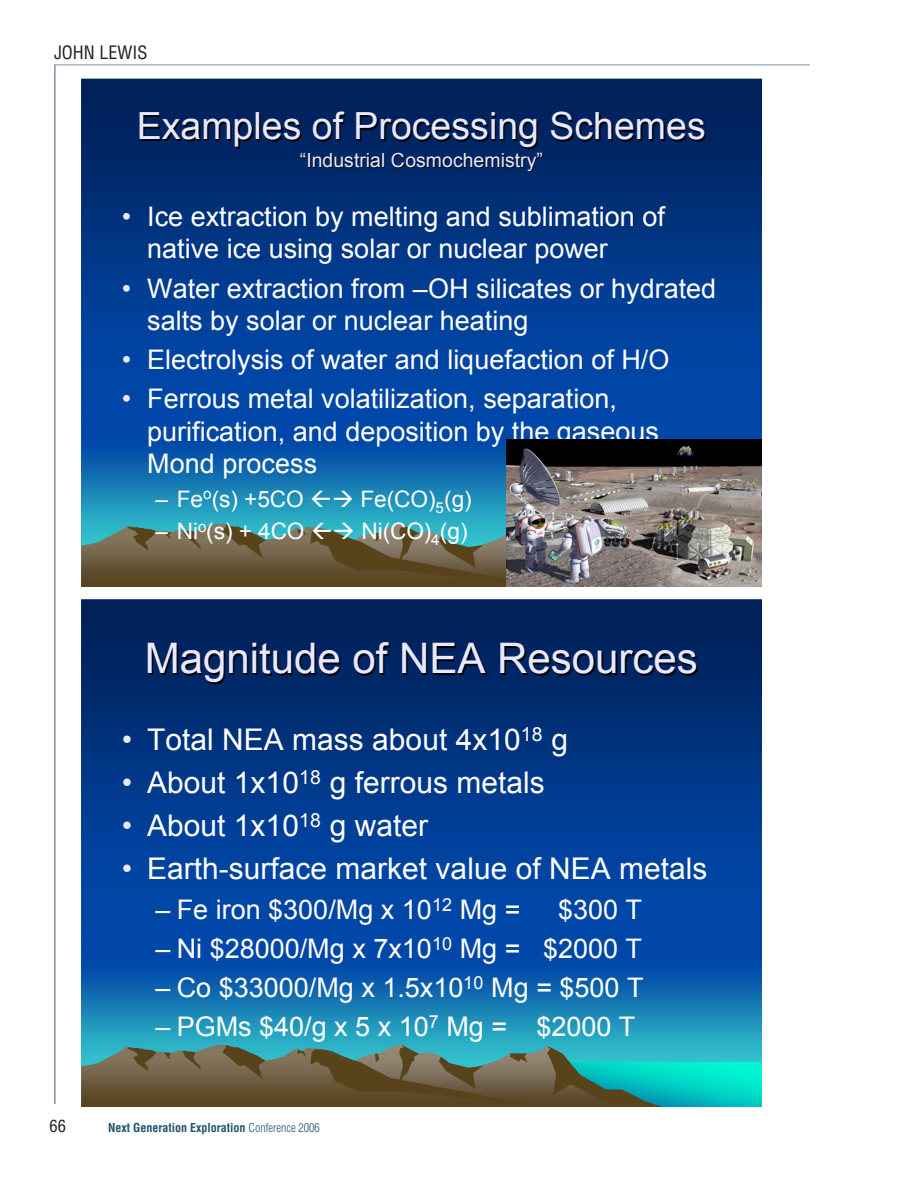
<style>
.page{position:relative;width:918px;height:1188px;background:#fff}
.page>*{position:absolute;margin:0;border:0;box-sizing:border-box;transform-origin:0 0}
.t1{font:42.15px "Arial";color:#e8e9ff}
.t2{font:37.5px "Arial";color:#e8e9ff}
.t3{font:29.85px "Arial";color:#fff}
.t4{font:27px/32.4px "Arial";color:#fff}
.t5{font:22.65px "Arial";letter-spacing:-.005em;color:#fff}
.t6{font:19.5px "Arial";color:#e8e9ff}
.t7{font:condensed 18px "Helvetica";color:#231f20}
.t8{font:condensed 16.5px "Helvetica";color:#231f20}
.t9{font:700 condensed 12px "Helvetica";color:#21526f}
.s1{color:#e8e9ff}
.s2{font-weight:300}
</style>
<div class="page">
<hr style="left:54px;top:64px;width:756px;height:1px;background:#8391a6">
<hr style="left:54px;top:64px;width:2px;height:1040px;background:#8391a6">
<img style="left:81px;top:79px;width:680px;height:445px">
<img style="left:81px;top:524px;width:216px;height:62px">
<svg style="left:222px;top:524px;width:43px;height:35px;background:#5f674f"></svg>
<svg style="left:182px;top:530px;width:19px;height:19px"></svg>
<svg style="left:165px;top:532px;width:6px;height:7px"></svg>
<svg style="left:128px;top:527px;width:29px;height:24px"></svg>
<img style="left:506px;top:440px;width:255px;height:146px">
<img style="left:81px;top:599px;width:680px;height:464px">
<img style="left:665px;top:1063px;width:96px;height:44px">
<img style="left:81px;top:1045px;width:216px;height:62px">
<svg style="left:222px;top:1045px;width:43px;height:34px"></svg>
<svg style="left:297px;top:1045px;width:368px;height:62px;background:#507561"></svg>
<svg style="left:182px;top:1051px;width:19px;height:19px"></svg>
<svg style="left:165px;top:1052px;width:6px;height:7px"></svg>
<svg style="left:128px;top:1047px;width:29px;height:24px"></svg>
<svg style="left:312px;top:490px;width:18px;height:17px"></svg>
<img style="left:297px;top:523px;width:368px;height:63px">
<p class="t7" style="left:54px;top:42px;width:95px">JOHN LEWIS</p>
<p class="t2" style="left:137px;top:110px;width:570px">Examples of Processing Schemes</p>
<p class="t6" style="left:300px;top:152px;width:244px">“Industrial Cosmochemistry”</p>
<p class="t4" style="left:147px;top:202px;width:519px;text-indent:-26px"><span class="s1">•</span> Ice extraction by melting and sublimation of native ice using solar or nuclear power</p>
<p class="t4" style="left:147px;top:274px;width:571px;text-indent:-26px"><span class="s1">•</span> Water extraction from –OH silicates or hydrated salts by solar or nuclear heating</p>
<p class="t4" style="left:122px;top:345px;width:549px"><span class="s1">•</span> Electrolysis of water and liquefaction of H/O</p>
<p class="t4" style="left:147px;top:384px;width:513px;text-indent:-26px"><span class="s1">•</span> Ferrous metal volatilization, separation, purification, and deposition by the gaseous<br>Mond process</p>
<p class="t5" style="left:156px;top:489px;width:150px">– Fe<sup>o</sup>(s) +5CO</p>
<p class="t5" style="left:332px;top:489px;width:141px">→ Fe(CO)<sub>5</sub>(g)</p>
<p class="t5" style="left:156px;top:521px;width:314px">– Ni<sup>o</sup>(s) + 4CO → Ni(CO)<sub>4</sub>(g)</p>
<p class="t1" style="left:145px;top:640px;width:555px">Magnitude of NEA Resources</p>
<p class="t3" style="left:122px;top:726px;width:448px"><span class="s1">•</span> Total NEA mass about 4x10<sup>18</sup> g</p>
<p class="t3" style="left:122px;top:769px;width:425px"><span class="s1">•</span> About 1x10<sup>18</sup> g ferrous metals</p>
<p class="t3" style="left:122px;top:813px;width:308px"><span class="s1">•</span> About 1x10<sup>18</sup> g water</p>
<p class="t3" style="left:122px;top:856px;width:587px"><span class="s1">•</span> Earth-surface market value of NEA metals</p>
<p class="t4" style="left:156px;top:895px;width:367px">– Fe iron $300/Mg x 10<sup>12</sup> Mg =</p>
<p class="t4" style="left:558px;top:895px;width:86px">$300 T</p>
<p class="t4" style="left:156px;top:934px;width:488px">– Ni $28000/Mg x 7x10<sup>10</sup> Mg = $2000 T</p>
<p class="t4" style="left:156px;top:973px;width:490px">– Co $33000/Mg x 1.5x10<sup>10</sup> Mg = $500 T</p>
<p class="t4" style="left:156px;top:1012px;width:481px">– PGMs $40/g x 5 x 10<sup>7</sup> Mg = $2000 T</p>
<p class="t8" style="left:50px;top:1116px;width:9px">66</p>
<p class="t9" style="left:108px;top:1120px;width:213px">Next Generation Exploration <span class="s2">Conference 2006</span></p>
</div>
